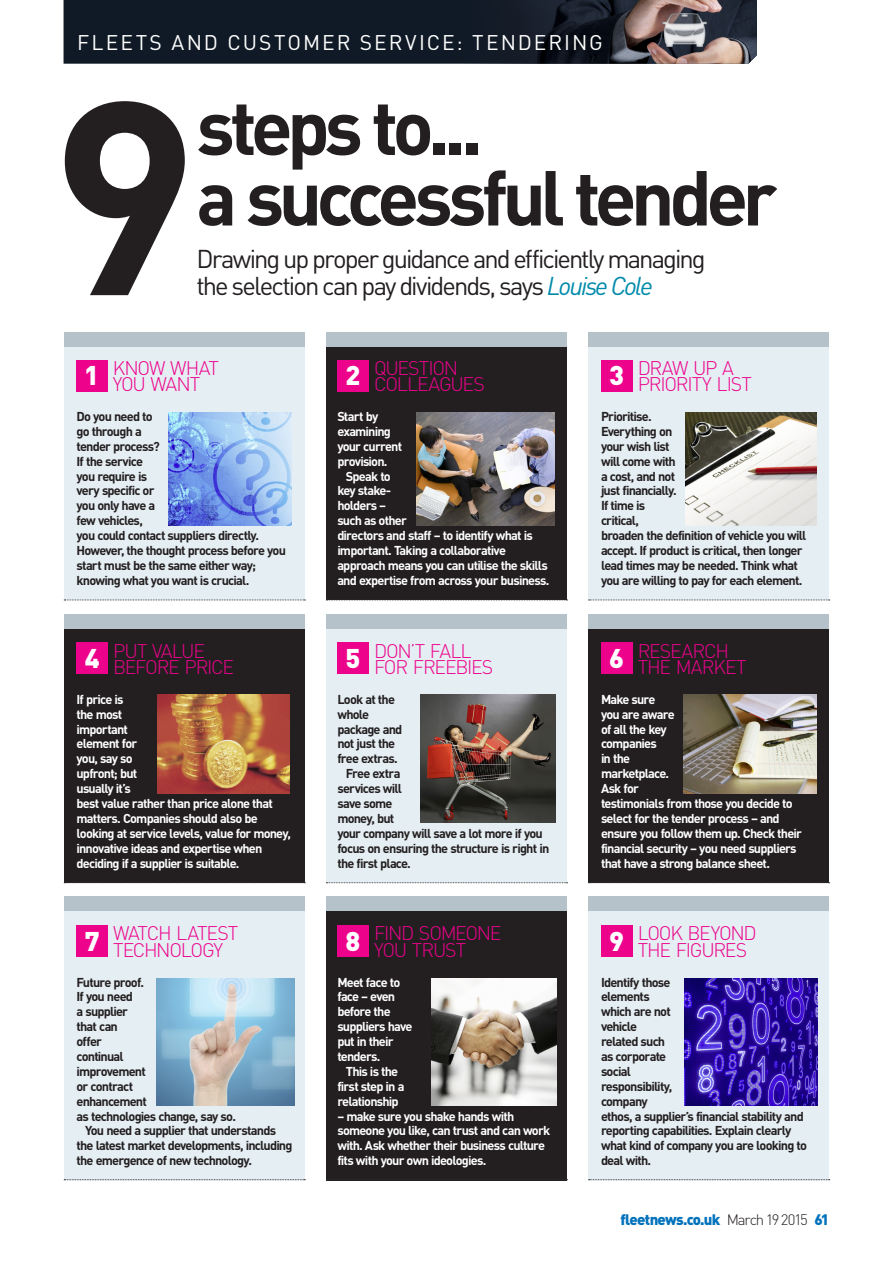
<style>
.page{position:relative;width:893px;height:1263px;background:#fff}
.page>*{position:absolute;margin:0;border:0;box-sizing:border-box;transform-origin:0 0}
.Headline{font:700 270.15px "DIN";color:#231f20}
.Headline-2{font:700 76.5px "DIN";letter-spacing:-.075em;color:#231f20}
.t1{font:900 26.85px "DIN";color:#fff}
.Standfirst{font:25.5px "DIN";letter-spacing:-.075em;color:#231f20}
.Spec_heading{font:21px "DIN";letter-spacing:.095em;color:#fff}
.Boxout_header{font:300 19.5px/16.5px "DIN";letter-spacing:-.065em;color:#ed028c}
.Boxout_header-2{font:300 19.5px "DIN";letter-spacing:-.04em;color:#ed028c}
.t2{font:900 15px "DIN";letter-spacing:-.05em;color:#0072bc}
.Bodycopy{font:700 12.75px/14.9px "DIN";letter-spacing:-.065em;color:#231f20}
.Bodycopy-2{font:700 12.75px/14.9px "DIN";letter-spacing:-.065em;color:#fff}
.s1{font-style:italic;color:#008bab}
.s2{font-weight:300;color:#231f20}
</style>
<div class="page">
<div style="left:64px;top:339px;width:241px;height:261px;background:#e5eef3"></div>
<div style="left:326px;top:339px;width:241px;height:261px;background:#231f20"></div>
<div style="left:588px;top:339px;width:241px;height:261px;background:#e5eef3"></div>
<div style="left:64px;top:622px;width:241px;height:260px;background:#231f20"></div>
<div style="left:326px;top:622px;width:241px;height:260px;background:#e5eef3"></div>
<div style="left:588px;top:622px;width:241px;height:260px;background:#231f20"></div>
<div style="left:64px;top:904px;width:241px;height:276px;background:#e5eef3"></div>
<div style="left:326px;top:904px;width:241px;height:276px;background:#231f20"></div>
<div style="left:588px;top:904px;width:241px;height:276px;background:#e5eef3"></div>
<svg style="left:64px;top:600px;width:241px;height:1px"></svg>
<svg style="left:326px;top:600px;width:242px;height:1px"></svg>
<svg style="left:589px;top:600px;width:241px;height:1px"></svg>
<svg style="left:64px;top:882px;width:241px;height:1px"></svg>
<svg style="left:326px;top:882px;width:242px;height:1px"></svg>
<svg style="left:589px;top:882px;width:241px;height:1px"></svg>
<svg style="left:64px;top:1179px;width:241px;height:1px"></svg>
<svg style="left:326px;top:1179px;width:242px;height:1px"></svg>
<svg style="left:589px;top:1179px;width:241px;height:1px"></svg>
<div style="left:64px;top:332px;width:241px;height:15px;background:#b6c2c9"></div>
<div style="left:326px;top:332px;width:241px;height:15px;background:#b6c2c9"></div>
<div style="left:588px;top:332px;width:241px;height:15px;background:#b6c2c9"></div>
<div style="left:64px;top:614px;width:241px;height:15px;background:#b6c2c9"></div>
<div style="left:326px;top:614px;width:241px;height:15px;background:#b6c2c9"></div>
<div style="left:588px;top:614px;width:241px;height:15px;background:#b6c2c9"></div>
<div style="left:64px;top:896px;width:241px;height:15px;background:#b6c2c9"></div>
<div style="left:326px;top:896px;width:241px;height:15px;background:#b6c2c9"></div>
<div style="left:588px;top:896px;width:241px;height:15px;background:#b6c2c9"></div>
<img style="left:169px;top:412px;width:123px;height:113px">
<img style="left:416px;top:412px;width:138px;height:113px">
<img style="left:686px;top:412px;width:130px;height:113px">
<img style="left:157px;top:694px;width:132px;height:99px">
<img style="left:421px;top:694px;width:135px;height:129px">
<img style="left:684px;top:694px;width:133px;height:99px">
<img style="left:157px;top:978px;width:137px;height:128px">
<img style="left:431px;top:978px;width:125px;height:128px">
<img style="left:685px;top:978px;width:132px;height:128px">
<div style="left:76px;top:360px;width:31px;height:31px;background:#ed028c"></div>
<div style="left:77px;top:643px;width:31px;height:31px;background:#ed028c"></div>
<div style="left:77px;top:925px;width:31px;height:32px;background:#ed028c"></div>
<div style="left:337px;top:360px;width:32px;height:31px;background:#ed028c"></div>
<div style="left:337px;top:643px;width:32px;height:31px;background:#ed028c"></div>
<div style="left:337px;top:925px;width:32px;height:32px;background:#ed028c"></div>
<div style="left:601px;top:360px;width:31px;height:31px;background:#ed028c"></div>
<div style="left:601px;top:643px;width:31px;height:31px;background:#ed028c"></div>
<div style="left:601px;top:925px;width:31px;height:32px;background:#ed028c"></div>
<div style="left:64px;top:0;width:391px;height:64px;background:#101a26"></div>
<img style="left:455px;top:0;width:302px;height:64px">
<p class="Spec_heading" style="left:77px;top:30px;width:527px">FLEETS AND CUSTOMER SERVICE: TENDERING</p>
<p class="Headline" style="left:51px;top:21px;width:148px">9</p>
<p class="Headline-2" style="left:196px;top:77px;width:288px">steps to...</p>
<p class="Headline-2" style="left:196px;top:148px;width:582px">a successful tender</p>
<p class="Standfirst" style="left:196px;top:243px;width:511px">Drawing up proper guidance and efficiently managing</p>
<p class="Standfirst" style="left:196px;top:270px;width:458px">the selection can pay dividends, says <span class="s1">Louise Cole</span></p>
<p class="t1" style="left:84px;top:358px;width:16px">1</p>
<p class="Boxout_header" style="left:113px;top:359px;width:108px">KNOW WHAT<br>YOU WANT</p>
<p class="t1" style="left:346px;top:358px;width:16px">2</p>
<p class="Boxout_header" style="left:374px;top:359px;width:112px">QUESTION<br>COLLEAGUES</p>
<p class="t1" style="left:609px;top:358px;width:16px">3</p>
<p class="Boxout_header" style="left:638px;top:359px;width:98px">DRAW UP A</p>
<p class="Boxout_header" style="left:638px;top:375px;width:116px">PRIORITY LIST</p>
<p class="Bodycopy" style="left:77px;top:408px;width:211px">Do you need to<br>go through a<br>tender process?<br>If the service<br>you require is<br>very specific or<br>you only have a<br>few vehicles,<br>you could contact suppliers directly.<br>However, the thought process before you start must be the same either way; knowing what you want is crucial.</p>
<p class="Bodycopy-2" style="left:337px;top:408px;width:66px">Start by examining your current provision.</p>
<p class="Bodycopy-2" style="left:337px;top:468px;width:214px;text-indent:9px">Speak to<br>key stake-<br>holders –<br>such as other<br>directors and staff – to identify what is important. Taking a collaborative approach means you can utilise the skills and expertise from across your business.</p>
<p class="Bodycopy" style="left:601px;top:408px;width:207px">Prioritise.<br>Everything on<br>your wish list<br>will come with<br>a cost, and not<br>just financially.<br>If time is<br>critical,<br>broaden the definition of vehicle you will accept. If product is critical, then longer lead times may be needed. Think what you are willing to pay for each element.</p>
<p class="t1" style="left:85px;top:640px;width:16px">4</p>
<p class="Boxout_header" style="left:113px;top:641px;width:93px">PUT VALUE</p>
<p class="Boxout_header" style="left:113px;top:658px;width:122px">BEFORE PRICE</p>
<p class="t1" style="left:346px;top:640px;width:16px">5</p>
<p class="Boxout_header" style="left:374px;top:641px;width:121px">DON’T FALL<br>FOR FREEBIES</p>
<p class="t1" style="left:609px;top:640px;width:16px">6</p>
<p class="Boxout_header" style="left:638px;top:641px;width:93px">RESEARCH</p>
<p class="Boxout_header-2" style="left:638px;top:654px;width:111px">THE MARKET</p>
<p class="Bodycopy-2" style="left:77px;top:691px;width:216px">If price is<br>the most<br>important<br>element for<br>you, say so<br>upfront; but<br>usually it’s<br>best value rather than price alone that matters. Companies should also be looking at service levels, value for money, innovative ideas and expertise when deciding if a supplier is suitable.</p>
<p class="Bodycopy" style="left:337px;top:691px;width:67px">Look at the whole package and not just the free extras.</p>
<p class="Bodycopy" style="left:337px;top:766px;width:213px;text-indent:9px">Free extra<br>services will<br>save some<br>money, but<br>your company will save a lot more if you focus on ensuring the structure is right in the first place.</p>
<p class="Bodycopy-2" style="left:601px;top:691px;width:202px">Make sure<br>you are aware<br>of all the key<br>companies<br>in the<br>marketplace.<br>Ask for<br>testimonials from those you decide to select for the tender process – and ensure you follow them up. Check their financial security – you need suppliers that have a strong balance sheet.</p>
<p class="t1" style="left:85px;top:923px;width:16px">7</p>
<p class="Boxout_header" style="left:113px;top:924px;width:127px">WATCH LATEST<br>TECHNOLOGY</p>
<p class="t1" style="left:346px;top:923px;width:16px">8</p>
<p class="Boxout_header" style="left:374px;top:924px;width:129px">FIND SOMEONE<br>YOU TRUST</p>
<p class="t1" style="left:609px;top:923px;width:16px">9</p>
<p class="Boxout_header" style="left:638px;top:924px;width:120px">LOOK BEYOND<br>THE FIGURES</p>
<p class="Bodycopy" style="left:77px;top:974px;width:161px">Future proof.<br>If you need<br>a supplier<br>that can<br>offer<br>continual<br>improvement<br>or contract<br>enhancement<br>as technologies change, say so.</p>
<p class="Bodycopy" style="left:77px;top:1123px;width:218px;text-indent:9px">You need a supplier that understands the latest market developments, including the emergence of new technology.</p>
<p class="Bodycopy-2" style="left:337px;top:974px;width:77px">Meet face to face – even before the suppliers have put in their tenders.</p>
<p class="Bodycopy-2" style="left:337px;top:1063px;width:69px;text-align:center">This is the first step in a relationship</p>
<p class="Bodycopy-2" style="left:337px;top:1108px;width:214px">– make sure you shake hands with someone you like, can trust and can work with. Ask whether their business culture fits with your own ideologies.</p>
<p class="Bodycopy" style="left:601px;top:974px;width:208px">Identify those<br>elements<br>which are not<br>vehicle<br>related such<br>as corporate<br>social<br>responsibility,<br>company<br>ethos, a supplier’s financial stability and reporting capabilities. Explain clearly what kind of company you are looking to deal with.</p>
<p class="t2" style="left:621px;top:1209px;width:210px">fleetnews.co.uk <span class="s2">March 19 2015</span> 61</p>
</div>
